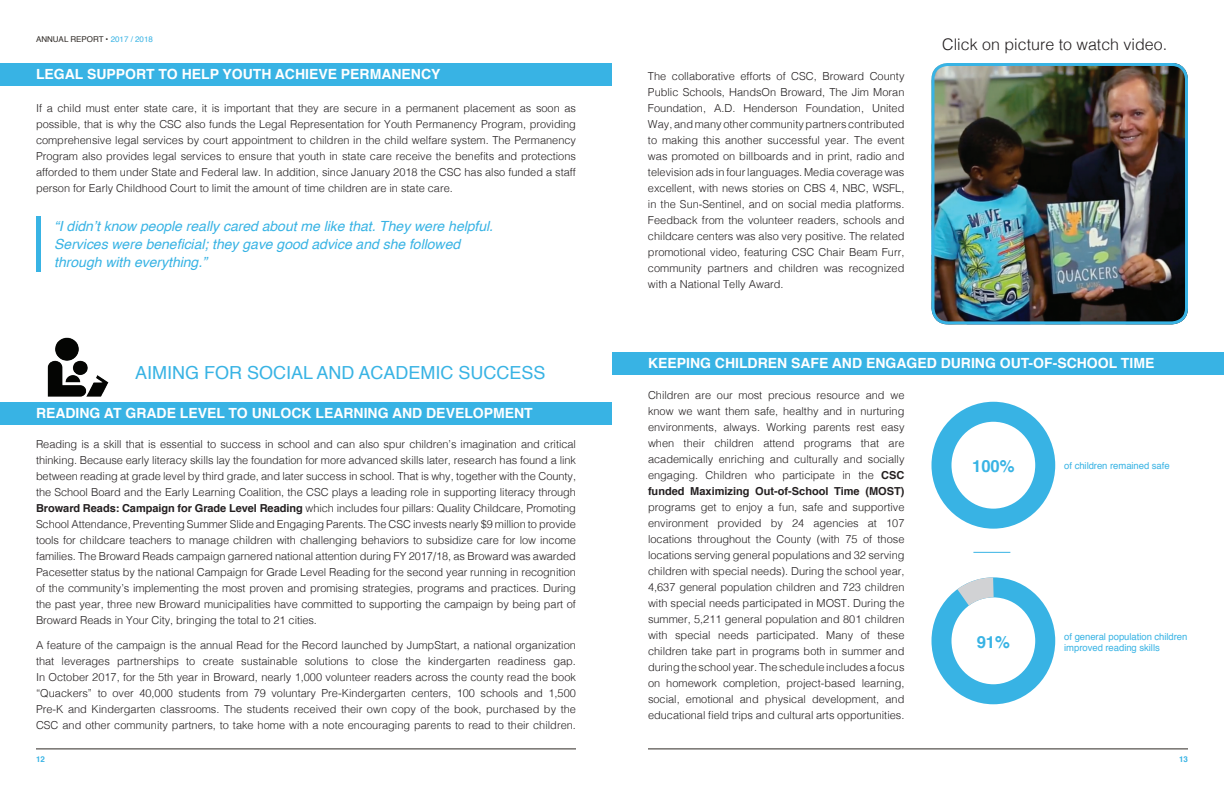
<style>
.page{position:relative;width:1224px;height:792px;background:#fff}
.page>*{position:absolute;margin:0;border:0;box-sizing:border-box;transform-origin:0 0}
.t1{font:18px "Helvetica";color:#38b3e4}
.t2{font:700 16.7px "Helvetica";color:#38b3e4}
.t3{font:300 16px "Helvetica";color:#221e1f}
.t4{font:700 14px "Helvetica";color:#fff}
.t5{font:italic 14px/18px "Helvetica";color:#38b3e4}
.t6{font:300 11px/16px "Helvetica";color:#231f20;text-align:justify}
.t7{font:9.5px "Helvetica";letter-spacing:-.005em;color:#38b3e4}
.t8{font:8px "Helvetica";color:#2d2824}
.t9{font:700 8px "Helvetica";color:#38b3e4}
.s1{color:#38b3e4}
.s2{font-weight:700}
</style>
<div class="page">
<hr style="left:36px;top:749px;width:540px;height:1px;background:#2d2824">
<hr style="left:648px;top:749px;width:540px;height:1px;background:#2d2824">
<img style="left:47px;top:337px;width:62px;height:60px">
<div style="left:0;top:402px;width:612px;height:22px;background:#38b3e4"></div>
<div style="left:612px;top:352px;width:612px;height:23px;background:#38b3e4"></div>
<div style="left:0;top:63px;width:612px;height:23px;background:#38b3e4"></div>
<hr style="left:973px;top:552px;width:37px;height:1px;background:#38b3e4">
<div style="left:931px;top:402px;width:124px;height:127px;border:20px solid #38b3e4;border-radius:50%"></div>
<div style="left:931px;top:577px;width:124px;height:127px;border:20px solid #38b3e4;border-radius:50%"></div>
<svg style="left:935px;top:577px;width:78px;height:48px"></svg>
<img style="left:935px;top:63px;width:253px;height:261px">
<div style="left:931px;top:63px;width:257px;height:261px;border:3px solid #38b3e4;border-radius:15px"></div>
<hr style="left:36px;top:216px;width:4px;height:56px;background:#38b3e4">
<p class="t8" style="left:36px;top:33px;width:118px">ANNUAL REPORT • <span class="s1">2017 / 2018</span></p>
<p class="t4" style="left:36px;top:63px;width:406px">LEGAL SUPPORT TO HELP YOUTH ACHIEVE PERMANENCY</p>
<p class="t6" style="left:36px;top:99px;width:542px">If a child must enter state care, it is important that they are secure in a permanent placement as soon as possible, that is why the CSC also funds the Legal Representation for Youth Permanency Program, providing comprehensive legal services by court appointment to children in the child welfare system. The Permanency Program also provides legal services to ensure that youth in state care receive the benefits and protections afforded to them under State and Federal law. In addition, since January 2018 the CSC has also funded a staff person for Early Childhood Court to limit the amount of time children are in state care.</p>
<p class="t5" style="left:54px;top:218px;width:440px">“I didn’t know people really cared about me like that. They were helpful.<br>Services were beneficial; they gave good advice and she followed through with everything.”</p>
<h1 class="t1" style="left:135px;top:359px;width:412px">AIMING FOR SOCIAL AND ACADEMIC SUCCESS</h1>
<p class="t4" style="left:36px;top:402px;width:498px">READING AT GRADE LEVEL TO UNLOCK LEARNING AND DEVELOPMENT</p>
<p class="t6" style="left:36px;top:435px;width:542px">Reading is a skill that is essential to success in school and can also spur children’s imagination and critical thinking. Because early literacy skills lay the foundation for more advanced skills later, research has found a link between reading at grade level by third grade, and later success in school. That is why, together with the County, the School Board and the Early Learning Coalition, the CSC plays a leading role in supporting literacy through <span class="s2">Broward Reads: Campaign for Grade Level Reading</span> which includes four pillars: Quality Childcare, Promoting School Attendance, Preventing Summer Slide and Engaging Parents. The CSC invests nearly $9 million to provide tools for childcare teachers to manage children with challenging behaviors to subsidize care for low income families. The Broward Reads campaign garnered national attention during FY 2017/18, as Broward was awarded Pacesetter status by the national Campaign for Grade Level Reading for the second year running in recognition of the community’s implementing the most proven and promising strategies, programs and practices. During the past year, three new Broward municipalities have committed to supporting the campaign by being part of Broward Reads in Your City, bringing the total to 21 cities.</p>
<p class="t6" style="left:36px;top:636px;width:542px">A feature of the campaign is the annual Read for the Record launched by JumpStart, a national organization that leverages partnerships to create sustainable solutions to close the kindergarten readiness gap.<br>In October 2017, for the 5th year in Broward, nearly 1,000 volunteer readers across the county read the book “Quackers” to over 40,000 students from 79 voluntary Pre-Kindergarten centers, 100 schools and 1,500<br>Pre-K and Kindergarten classrooms. The students received their own copy of the book, purchased by the CSC and other community partners, to take home with a note encouraging parents to read to their children.</p>
<p class="t9" style="left:36px;top:753px;width:10px">12</p>
<p class="t6" style="left:648px;top:67px;width:258px">The collaborative efforts of CSC, Broward County Public Schools, HandsOn Broward, The Jim Moran Foundation, A.D. Henderson Foundation, United Way, and many other community partners contributed to making this another successful year. The event was promoted on billboards and in print, radio and television ads in four languages. Media coverage was excellent, with news stories on CBS 4, NBC, WSFL, in the Sun-Sentinel, and on social media platforms.<br>Feedback from the volunteer readers, schools and childcare centers was also very positive. The related promotional video, featuring CSC Chair Beam Furr, community partners and children was recognized with a National Telly Award.</p>
<h3 class="t3" style="left:942px;top:30px;width:226px">Click on picture to watch video.</h3>
<p class="t4" style="left:648px;top:352px;width:508px">KEEPING CHILDREN SAFE AND ENGAGED DURING OUT-OF-SCHOOL TIME</p>
<p class="t6" style="left:648px;top:386px;width:258px">Children are our most precious resource and we know we want them safe, healthy and in nurturing environments, always. Working parents rest easy when their children attend programs that are academically enriching and culturally and socially engaging. Children who participate in the <span class="s2">CSC funded Maximizing Out-of-School Time (MOST)</span></p>
<p class="t6" style="left:648px;top:498px;width:258px">programs get to enjoy a fun, safe and supportive environment provided by 24 agencies at 107 locations throughout the County (with 75 of those locations serving general populations and 32 serving children with special needs). During the school year, 4,637 general population children and 723 children with special needs participated in MOST. During the summer, 5,211 general population and 801 children with special needs participated. Many of these children take part in programs both in summer and during the school year. The schedule includes a focus on homework completion, project-based learning, social, emotional and physical development, and educational field trips and cultural arts opportunities.</p>
<h2 class="t2" style="left:972px;top:453px;width:44px">100%</h2>
<p class="t7" style="left:1064px;top:458px;width:107px">of children remained safe</p>
<h2 class="t2" style="left:977px;top:628px;width:35px">91%</h2>
<p class="t7" style="left:1064px;top:629px;width:125px">of general population children</p>
<p class="t7" style="left:1064px;top:640px;width:97px">improved reading skills</p>
<p class="t9" style="left:1179px;top:753px;width:10px">13</p>
</div>
